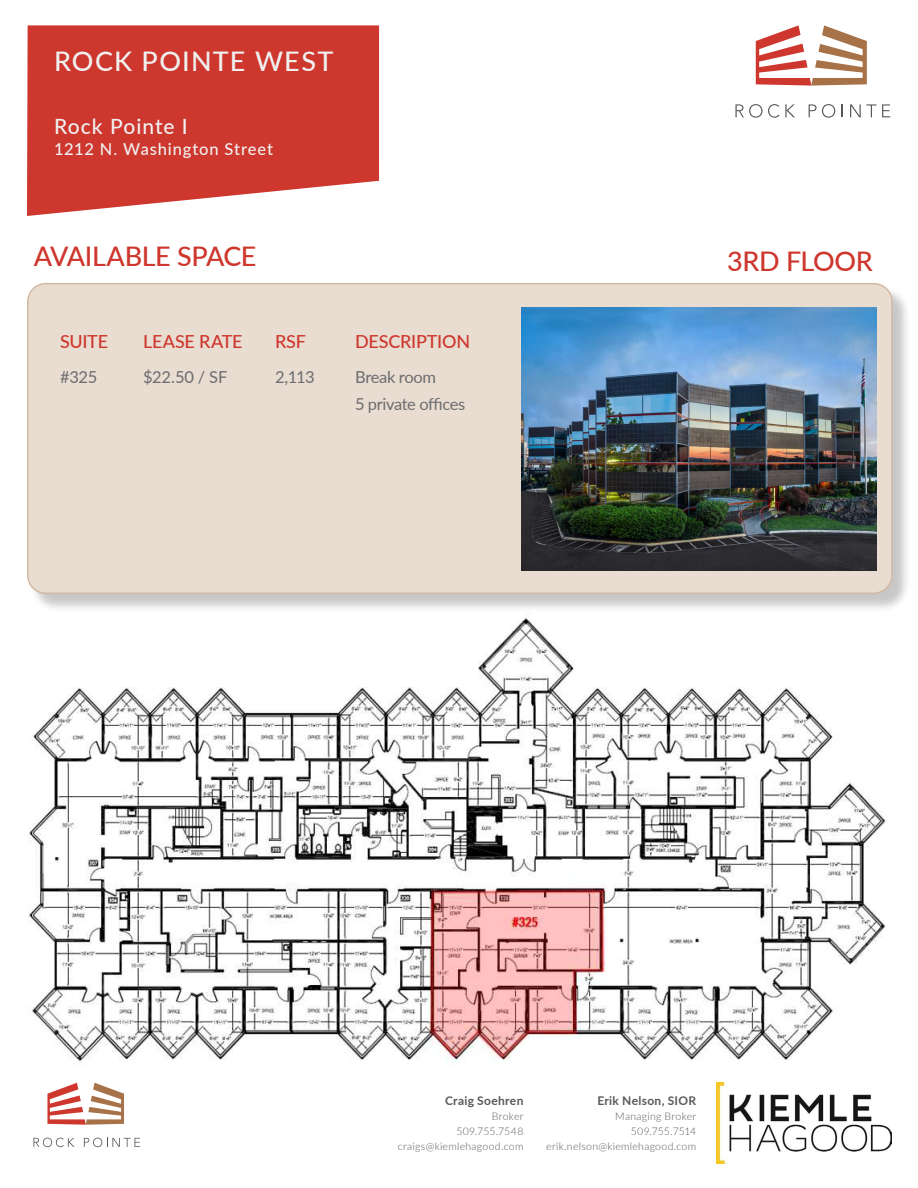
<style>
.page{position:relative;width:918px;height:1188px;background:#fff}
.page>*{position:absolute;margin:0;border:0;box-sizing:border-box;transform-origin:0 0}
.Subhead{font:500 27px "Lato";letter-spacing:-.015em;color:#ce372d}
.t1{font:500 27px "Lato";letter-spacing:.045em;color:#f0f0f0}
.t2{font:500 21px "Lato";letter-spacing:.04em;color:#f0f0f0}
.Subhead-2{font:500 18px "Lato";letter-spacing:-.015em;color:#ce372d}
.Legalese{font:16.5px "Lato";letter-spacing:-.025em;color:#6c6d70}
.t3{font:500 16.5px "Lato";letter-spacing:.05em;color:#f0f0f0}
.Broker_Info{font:700 12px "Lato";letter-spacing:.025em;color:#57585a}
.Broker_Info-2{font:300 10.5px/15px "Lato";letter-spacing:.025em;color:#57585a;text-align:right}
</style>
<div class="page">
<img style="left:28px;top:617px;width:858px;height:446px">
<div style="left:29px;top:285px;width:882px;height:327px;background:#231f20;opacity:.25"></div>
<div style="left:28px;top:284px;width:864px;height:309px;background:#e9dcd1;border-radius:18px"></div>
<div style="left:27px;top:283px;width:866px;height:311px;border:2px solid #d3b9a3;border-radius:18px"></div>
<svg style="left:27px;top:25px;width:352px;height:191px;background:#d34b42"></svg>
<svg style="left:756px;top:25px;width:111px;height:61px"></svg>
<svg style="left:735px;top:104px;width:60px;height:14px"></svg>
<svg style="left:809px;top:104px;width:26px;height:14px"></svg>
<svg style="left:842px;top:104px;width:1px;height:13px"></svg>
<svg style="left:850px;top:104px;width:26px;height:13px"></svg>
<svg style="left:882px;top:104px;width:8px;height:13px"></svg>
<img style="left:522px;top:307px;width:355px;height:264px">
<svg style="left:47px;top:1083px;width:77px;height:42px"></svg>
<svg style="left:33px;top:1138px;width:41px;height:9px"></svg>
<svg style="left:84px;top:1138px;width:56px;height:9px"></svg>
<img style="left:717px;top:1083px;width:174px;height:81px">
<p class="t1" style="left:54px;top:42px;width:281px">ROCK POINTE WEST</p>
<p class="t2" style="left:54px;top:112px;width:135px">Rock Pointe I</p>
<p class="t3" style="left:54px;top:138px;width:221px">1212 N. Washington Street</p>
<p class="Subhead" style="left:34px;top:237px;width:224px">AVAILABLE SPACE</p>
<p class="Subhead" style="left:727px;top:242px;width:147px">3RD FLOOR</p>
<p class="Subhead-2" style="left:60px;top:329px;width:50px">SUITE</p>
<p class="Subhead-2" style="left:143px;top:329px;width:101px">LEASE RATE</p>
<p class="Subhead-2" style="left:275px;top:329px;width:32px">RSF</p>
<p class="Subhead-2" style="left:355px;top:329px;width:117px">DESCRIPTION</p>
<p class="Legalese" style="left:60px;top:366px;width:39px">#325</p>
<p class="Legalese" style="left:143px;top:366px;width:86px">$22.50 / SF</p>
<p class="Legalese" style="left:275px;top:366px;width:41px">2,113</p>
<p class="Legalese" style="left:355px;top:366px;width:82px">Break room</p>
<p class="Legalese" style="left:355px;top:393px;width:112px">5 private offices</p>
<p class="Broker_Info" style="left:445px;top:1092px;width:80px">Craig Soehren</p>
<p class="Broker_Info-2" style="left:456px;top:1108px;width:69px">Broker<br>509.755.7548</p>
<p class="Broker_Info-2" style="left:398px;top:1138px;width:127px">craigs@kiemlehagood.com</p>
<p class="Broker_Info" style="left:597px;top:1092px;width:100px">Erik Nelson, SIOR</p>
<p class="Broker_Info-2" style="left:615px;top:1108px;width:82px">Managing Broker<br>509.755.7514</p>
<p class="Broker_Info-2" style="left:546px;top:1138px;width:151px">erik.nelson@kiemlehagood.com</p>
</div>
